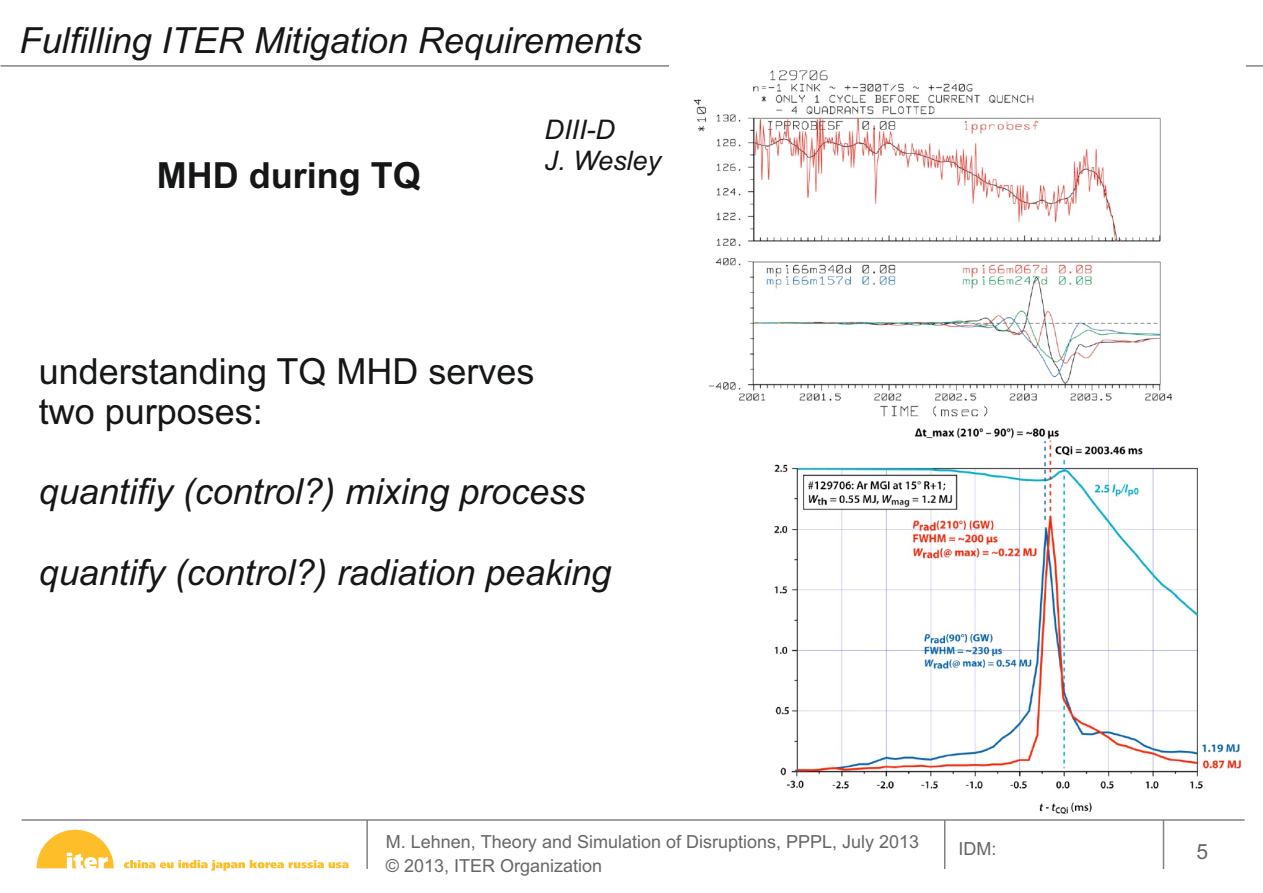
<style>
.page{position:relative;width:1263px;height:893px;background:#fff}
.page>*{position:absolute;margin:0;border:0;box-sizing:border-box;transform-origin:0 0}
.t1{font:italic 36px "Arial";color:#151616}
.t2{font:36px/40.2px "Arial";color:#151616}
.t3{font:700 36px "Arial";color:#151616}
.t4{font:italic 27px/30.2px "Arial";color:#151616}
.t5{font:21px "Arial";color:#676767}
.t6{font:18px/24.2px "Arial";color:#676767}
</style>
<div class="page">
<svg style="left:37px;top:830px;width:77px;height:38px"></svg>
<svg style="left:124px;top:860px;width:225px;height:11px"></svg>
<hr style="left:22px;top:819px;width:1223px;height:2px;background:#818281">
<hr style="left:366px;top:820px;width:2px;height:49px;background:#818281">
<hr style="left:1163px;top:820px;width:1px;height:49px;background:#818281">
<hr style="left:1px;top:65px;width:1262px;height:2px;background:#818281">
<hr style="left:944px;top:820px;width:1px;height:49px;background:#818281">
<img style="left:670px;top:66px;width:575px;height:749px">
<p class="t1" style="left:20px;top:26px;width:624px">Fulfilling ITER Mitigation Requirements</p>
<p class="t3" style="left:157px;top:162px;width:265px">MHD during TQ</p>
<p class="t4" style="left:544px;top:117px;width:118px">DIII-D<br>J. Wesley</p>
<p class="t2" style="left:39px;top:354px;width:497px">understanding TQ MHD serves two purposes:</p>
<p class="t1" style="left:39px;top:478px;width:548px">quantifiy (control?) mixing process</p>
<p class="t1" style="left:39px;top:559px;width:574px">quantify (control?) radiation peaking</p>
<p class="t6" style="left:386px;top:831px;width:535px">M. Lehnen, Theory and Simulation of Disruptions, PPPL, July 2013 © 2013, ITER Organization</p>
<p class="t6" style="left:958px;top:838px;width:39px">IDM:</p>
<p class="t5" style="left:1196px;top:844px;width:13px">5</p>
</div>
